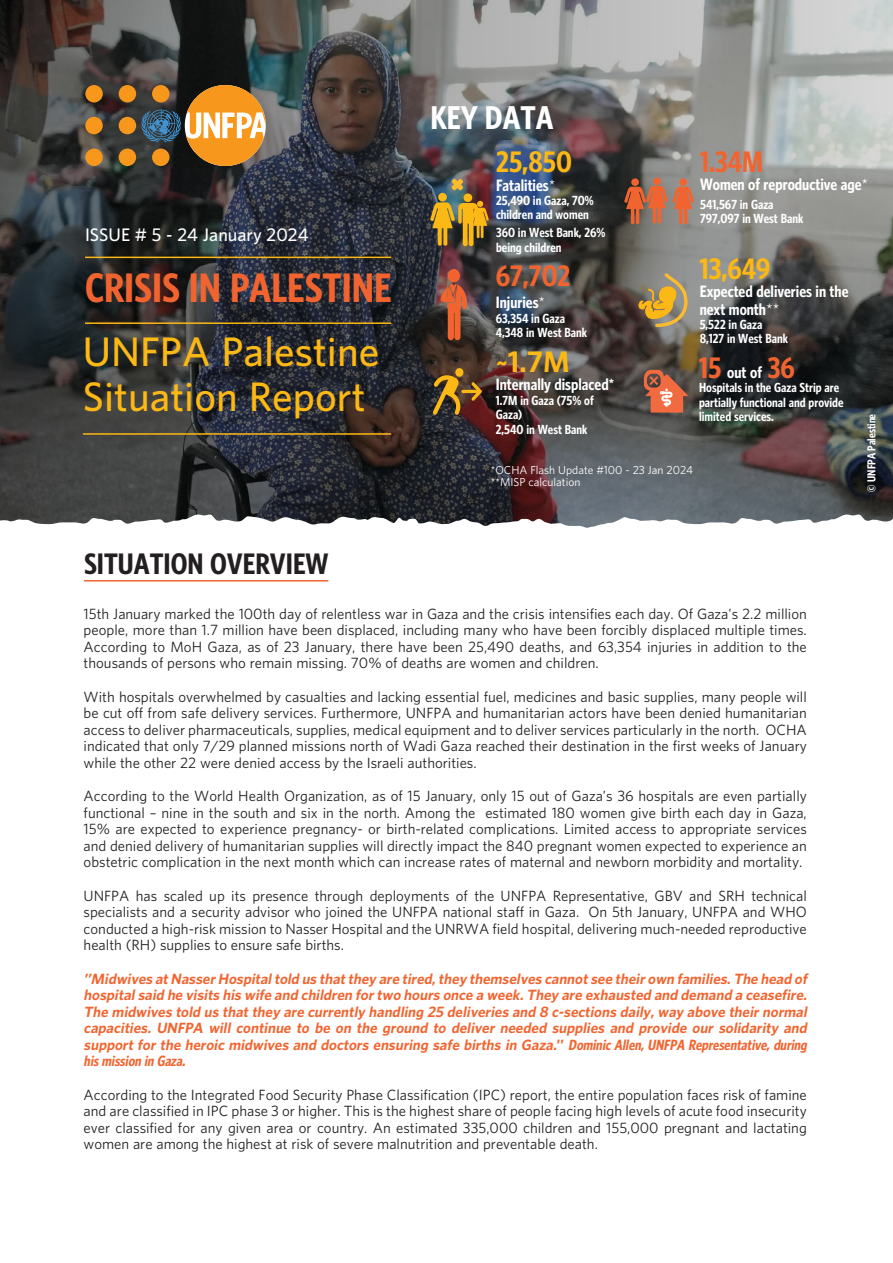
<style>
.page{position:relative;width:893px;height:1263px;background:#fff}
.page>*{position:absolute;margin:0;border:0;box-sizing:border-box;transform-origin:0 0}
.t1{font:600 37.5px "UNFPA";color:#fcb814}
.t2{font:700 condensed 37.5px "UNFPA";color:#f2642f}
.t3{font:700 condensed 30px "UNFPA";color:#fff}
.t4{font:700 condensed 27px "UNFPA";color:#231f20}
.t5{font:700 condensed 27px "UNFPA";color:#fcb814}
.t6{font:700 condensed 27px "UNFPA";color:#f2642f}
.t7{font:700 27px "UNFPA";color:#fcb814}
.t8{font:600 16.5px "UNFPA";color:#fff}
.t9{font:700 condensed 15px/18px "UNFPA";color:#fff}
.t10{font:13.5px/16.5px "UNFPA Text";color:#231f20;text-align:justify}
.t11{font:italic 700 13.5px/16.5px "UNFPA";color:#f2642f;text-align:justify}
.t12{font:700 condensed 12px/14.4px "UNFPA";color:#fff}
.t13{font:10.5px "UNFPA Text";color:#fff}
.t14{font:700 condensed 10.5px "UNFPA";color:#fff}
.s1{font-family:"UNFPA Text";font-weight:400;font-stretch:normal}
.s2{font-size:27px;color:#f2642f}
.s3{font-style:normal}
.s4{font-stretch:condensed}
</style>
<div class="page">
<img style="left:0;top:0;width:893px;height:514px">
<div style="left:119px;top:117px;width:17px;height:17px;background:#f7981d;border-radius:50%"></div>
<div style="left:119px;top:149px;width:17px;height:17px;background:#f7981d;border-radius:50%"></div>
<div style="left:119px;top:85px;width:17px;height:18px;background:#f7981d;border-radius:50%"></div>
<div style="left:85px;top:117px;width:18px;height:17px;background:#f7981d;border-radius:50%"></div>
<div style="left:85px;top:149px;width:18px;height:17px;background:#f7981d;border-radius:50%"></div>
<div style="left:85px;top:85px;width:18px;height:18px;background:#f7981d;border-radius:50%"></div>
<svg style="left:141px;top:85px;width:125px;height:81px;background:#a07c4a"></svg>
<hr style="left:83px;top:433px;width:308px;height:2px;background:#fcb814">
<hr style="left:85px;top:257px;width:306px;height:1px;background:#fcb814">
<svg style="left:0;top:514px;width:893px;height:14px"></svg>
<img style="left:430px;top:179px;width:59px;height:67px">
<svg style="left:440px;top:284px;width:28px;height:56px;background:#a04f33"></svg>
<div style="left:448px;top:269px;width:12px;height:13px;background:#f2642f;border-radius:50%"></div>
<svg style="left:638px;top:270px;width:51px;height:59px;background:#a68f5c"></svg>
<svg style="left:624px;top:178px;width:70px;height:47px;background:#ae6d52"></svg>
<svg style="left:433px;top:368px;width:49px;height:47px;background:#795423"></svg>
<svg style="left:644px;top:370px;width:44px;height:43px;background:#b5674d"></svg>
<hr style="left:84px;top:580px;width:244px;height:1px;background:#f2642f">
<hr style="left:85px;top:322px;width:306px;height:2px;background:#fcb814">
<p class="t8" style="left:85px;top:223px;width:225px">ISSUE # 5 - 24 January 2024</p>
<p class="t2" style="left:85px;top:263px;width:308px">CRISIS IN PALESTINE</p>
<p class="t1" style="left:83px;top:327px;width:298px">UNFPA Palestine</p>
<p class="t1" style="left:83px;top:372px;width:284px">Situation Report</p>
<p class="t3" style="left:430px;top:99px;width:125px">KEY DATA</p>
<p class="t5" style="left:496px;top:145px;width:77px">25,850</p>
<p class="t9" style="left:496px;top:175px;width:61px">Fatalities<span class="s1">*</span></p>
<p class="t12" style="left:496px;top:193px;width:99px">25,490 in Gaza, 70% children and women</p>
<p class="t12" style="left:496px;top:225px;width:111px">360 in West Bank, 26% being children</p>
<p class="t6" style="left:496px;top:258px;width:76px">67,702</p>
<p class="t9" style="left:496px;top:293px;width:51px">Injuries<span class="s1">*</span></p>
<p class="t12" style="left:496px;top:311px;width:71px">63,354 in Gaza</p>
<p class="t12" style="left:496px;top:325px;width:93px">4,348 in West Bank</p>
<p class="t6" style="left:700px;top:144px;width:65px">1.34M</p>
<p class="t9" style="left:700px;top:174px;width:170px">Women of reproductive age<span class="s1">*</span></p>
<p class="t12" style="left:700px;top:197px;width:75px">541,567 in Gaza</p>
<p class="t12" style="left:700px;top:211px;width:105px">797,097 in West Bank</p>
<p class="t5" style="left:700px;top:251px;width:72px">13,649</p>
<p class="t9" style="left:700px;top:281px;width:150px">Expected deliveries in the next month<span class="s1">**</span></p>
<p class="t12" style="left:700px;top:317px;width:64px">5,522 in Gaza</p>
<p class="t12" style="left:700px;top:331px;width:90px">8,127 in West Bank</p>
<p class="t7" style="left:496px;top:344px;width:75px">~1.7M</p>
<p class="t9" style="left:496px;top:375px;width:120px">Internally displaced*</p>
<p class="t12" style="left:496px;top:393px;width:99px">1.7M in Gaza (75% of<br>Gaza)</p>
<p class="t12" style="left:496px;top:422px;width:93px">2,540 in West Bank</p>
<p class="t9" style="left:699px;top:363px;width:97px"><span class="s2">15</span> out of <span class="s2">36</span></p>
<p class="t12" style="left:699px;top:380px;width:146px">Hospitals in the Gaza Strip are partially functional and provide limited services.</p>
<p class="t13" style="left:491px;top:463px;width:204px">*OCHA Flash Update #100 - 23 Jan 2024</p>
<p class="t13" style="left:491px;top:475px;width:91px">**MISP calculation</p>
<p class="t14" style="left:865px;top:491px;width:79px;rotate:-90deg">© UNFPA Palestine</p>
<p class="t4" style="left:84px;top:547px;width:246px">SITUATION OVERVIEW</p>
<p class="t10" style="left:84px;top:605px;width:725px">15th January marked the 100th day of relentless war in Gaza and the crisis intensifies each day. Of Gaza’s 2.2 million people, more than 1.7 million have been displaced, including many who have been forcibly displaced multiple times.<br>According to MoH Gaza, as of 23 January, there have been 25,490 deaths, and 63,354 injuries in addition to the thousands of persons who remain missing. 70% of deaths are women and children.</p>
<p class="t10" style="left:84px;top:688px;width:725px">With hospitals overwhelmed by casualties and lacking essential fuel, medicines and basic supplies, many people will be cut off from safe delivery services. Furthermore, UNFPA and humanitarian actors have been denied humanitarian access to deliver pharmaceuticals, supplies, medical equipment and to deliver services particularly in the north. OCHA indicated that only 7/29 planned missions north of Wadi Gaza reached their destination in the first weeks of January while the other 22 were denied access by the Israeli authorities.</p>
<p class="t10" style="left:84px;top:787px;width:725px">According to the World Health Organization, as of 15 January, only 15 out of Gaza’s 36 hospitals are even partially functional – nine in the south and six in the north. Among the estimated 180 women give birth each day in Gaza, 15% are expected to experience pregnancy- or birth-related complications. Limited access to appropriate services and denied delivery of humanitarian supplies will directly impact the 840 pregnant women expected to experience an obstetric complication in the next month which can increase rates of maternal and newborn morbidity and mortality.</p>
<p class="t10" style="left:84px;top:887px;width:725px">UNFPA has scaled up its presence through deployments of the UNFPA Representative, GBV and SRH technical specialists and a security advisor who joined the UNFPA national staff in Gaza. On 5th January, UNFPA and WHO conducted a high-risk mission to Nasser Hospital and the UNRWA field hospital, delivering much-needed reproductive health (RH) supplies to ensure safe births.</p>
<p class="t11" style="left:84px;top:970px;width:728px">’’Midwives atNasserHospitaltold us thatthey are tired,they themselves cannotsee theirown families.The head of hospitalsaid he visits his wife and children fortwo hours once a week.They are exhausted and demand a ceasefire.<br>The midwives told us thatthey are currently handling 25 deliveries and 8 c-sections daily,way above theirnormal capacities. UNFPA will continue to be on the ground to deliver needed supplies and provide our solidarity and support for the heroic midwives and doctors ensuring safe births in Gaza.<span class="s3">’ ’</span> <span class="s4">Dominic Allen,UNFPA Representative,during hismission in Gaza.</span></p>
<p class="t10" style="left:84px;top:1086px;width:725px">According to the Integrated Food Security Phase Classification (IPC) report, the entire population faces risk of famine and are classified in IPC phase 3 or higher. This is the highest share of people facing high levels of acute food insecurity ever classified for any given area or country. An estimated 335,000 children and 155,000 pregnant and lactating women are among the highest at risk of severe malnutrition and preventable death.</p>
</div>
